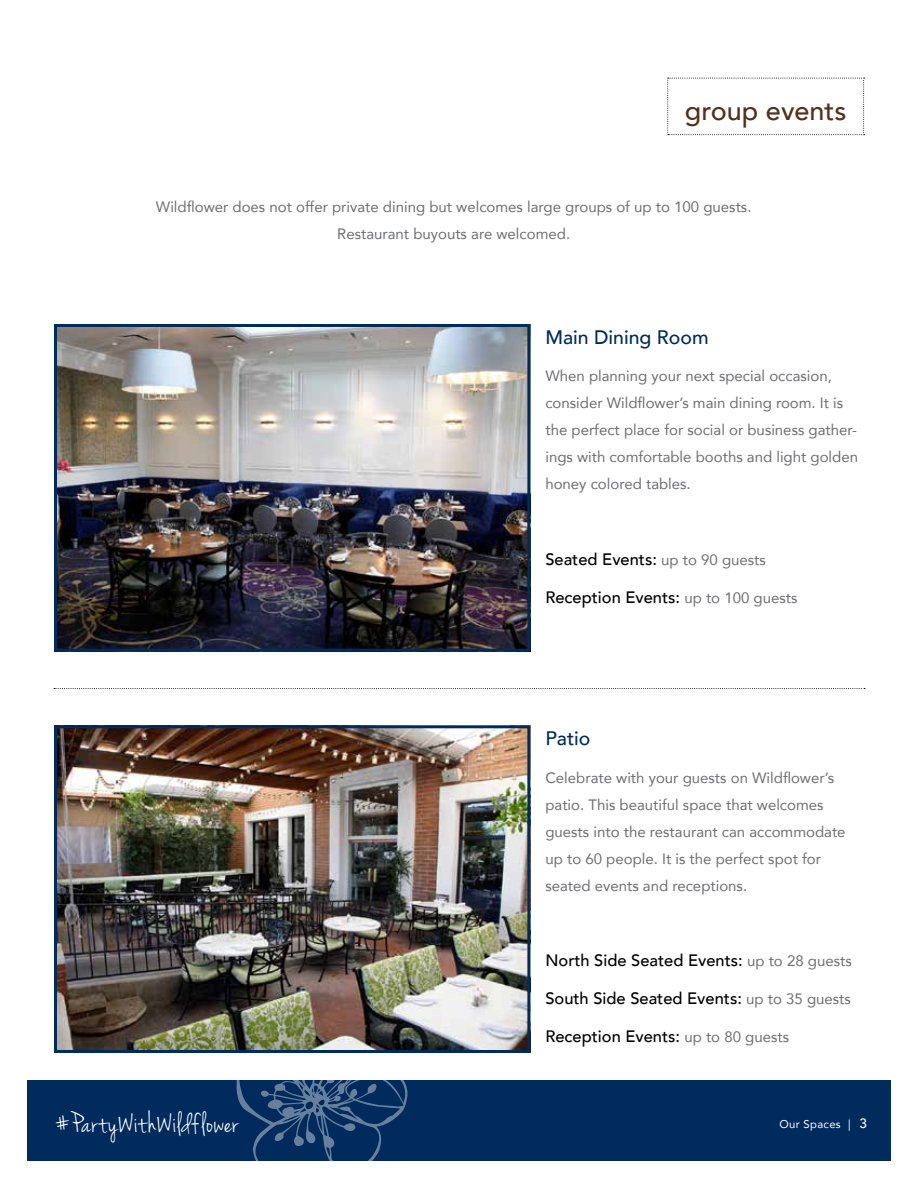
<style>
.page{position:relative;width:918px;height:1188px;background:#fff}
.page>*{position:absolute;margin:0;border:0;box-sizing:border-box;transform-origin:0 0}
.t1{font:30px "Jenna Sue";letter-spacing:.03em;color:#fff}
.t2{font:500 27px "Avenir";color:#54301a}
.t3{font:500 19.5px "Avenir";color:#002b5c}
.t4{font:500 16.5px "Avenir";color:#000}
.t5{font:15px/27px "Avenir";color:#6d6e71}
.t6{font:11.25px "Avenir";letter-spacing:.03em;color:#fff}
.s1{font-weight:400;font-size:15px;color:#6d6e71}
.s2{font-weight:500;font-size:13.5px}
</style>
<div class="page">
<div style="left:27px;top:1080px;width:864px;height:81px;background:#002b5c"></div>
<svg style="left:236px;top:1080px;width:172px;height:81px"></svg>
<svg style="left:667px;top:78px;width:198px;height:57px"></svg>
<img style="left:58px;top:328px;width:468px;height:320px">
<div style="left:54px;top:324px;width:476px;height:328px;border:3px solid #002b5c"></div>
<img style="left:58px;top:729px;width:468px;height:320px">
<div style="left:54px;top:725px;width:476px;height:328px;border:3px solid #002b5c"></div>
<svg style="left:54px;top:688px;width:811px;height:1px"></svg>
<h2 class="t2" style="left:685px;top:87px;width:163px">group events</h2>
<p class="t5" style="left:156px;top:192px;width:597px;text-align:center">Wildflower does not offer private dining but welcomes large groups of up to 100 guests.<br>Restaurant buyouts are welcomed.</p>
<h3 class="t3" style="left:545px;top:320px;width:165px">Main Dining Room</h3>
<p class="t5" style="left:545px;top:362px;width:314px">When planning your next special occasion, consider Wildflower’s main dining room. It is the perfect place for social or business gather&shy;ings with comfortable booths and light golden honey colored tables.</p>
<p class="t4" style="left:545px;top:545px;width:222px">Seated Events: <span class="s1">up to 90 guests</span></p>
<p class="t4" style="left:545px;top:583px;width:254px">Reception Events: <span class="s1">up to 100 guests</span></p>
<h3 class="t3" style="left:545px;top:721px;width:47px">Patio</h3>
<p class="t5" style="left:545px;top:763px;width:302px">Celebrate with your guests on Wildflower’s patio. This beautiful space that welcomes guests into the restaurant can accommodate up to 60 people. It is the perfect spot for seated events and receptions.</p>
<p class="t4" style="left:545px;top:946px;width:308px">North Side Seated Events: <span class="s1">up to 28 guests</span></p>
<p class="t4" style="left:545px;top:984px;width:307px">South Side Seated Events: <span class="s1">up to 35 guests</span></p>
<p class="t4" style="left:545px;top:1022px;width:245px">Reception Events: <span class="s1">up to 80 guests</span></p>
<h1 class="t1" style="left:54px;top:1106px;width:186px">#PartyWithWildflower</h1>
<p class="t6" style="left:780px;top:1115px;width:89px">Our Spaces | <span class="s2">3</span></p>
</div>
